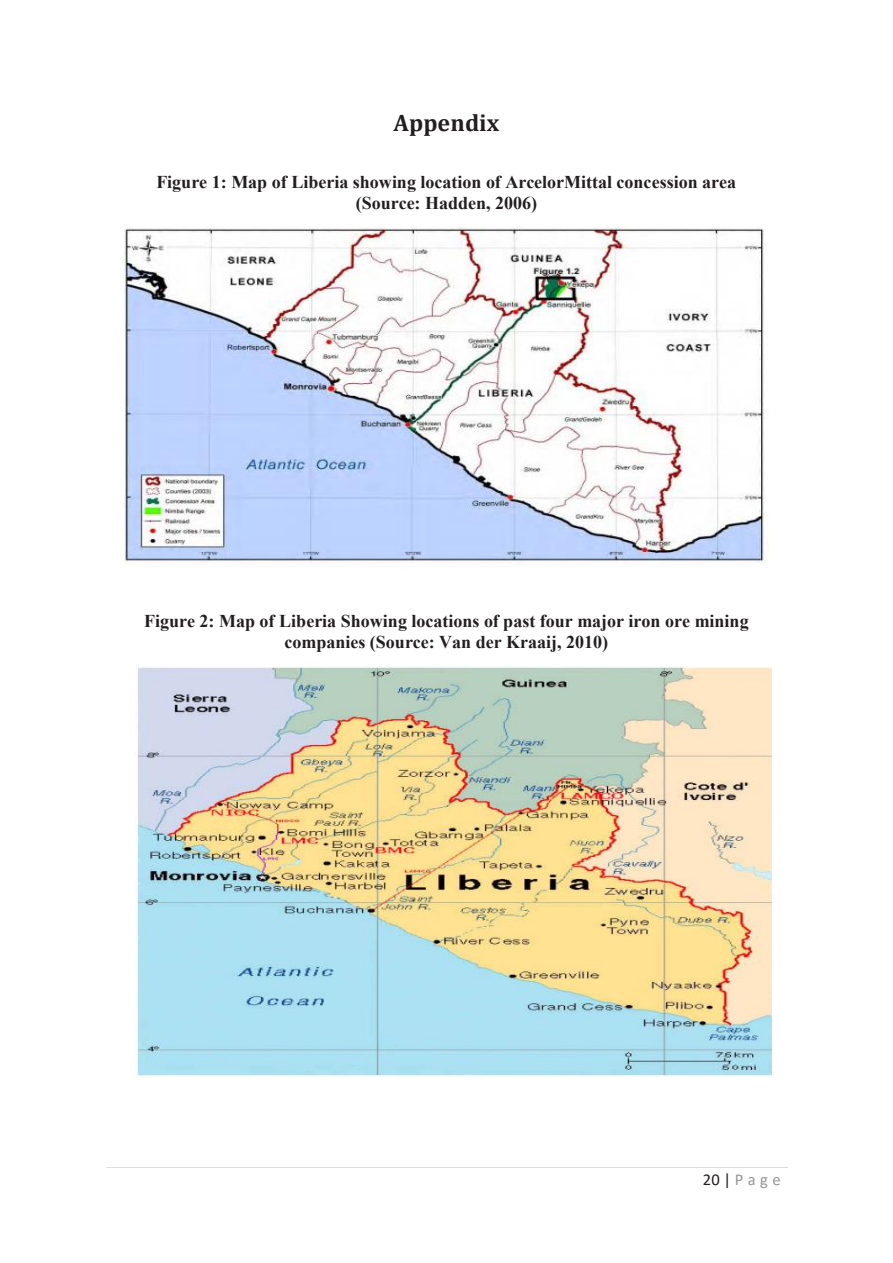
<style>
.page{position:relative;width:893px;height:1263px;background:#fff}
.page>*{position:absolute;margin:0;border:0;box-sizing:border-box;transform-origin:0 0}
.t1{font:700 24px "Cambria";color:#231f20}
.t2{font:700 18px/20.9px "Times New Roman";color:#231f20;text-align:center}
.t3{font:16.5px "Calibri";letter-spacing:.27em;color:#949698}
.s1{color:#231f20}
</style>
<div class="page">
<hr style="left:106px;top:1167px;width:681px;height:1px;background:#dcddde">
<img style="left:124px;top:228px;width:641px;height:335px">
<img style="left:135px;top:667px;width:636px;height:410px">
<h1 class="t1" style="left:394px;top:106px;width:107px">Appendix</h1>
<p class="t2" style="left:156px;top:171px;width:581px">Figure 1: Map of Liberia showing location of ArcelorMittal concession area (Source: Hadden, 2006)</p>
<p class="t2" style="left:144px;top:610px;width:606px">Figure 2: Map of Liberia Showing locations of past four major iron ore mining companies (Source: Van der Kraaij, 2010)</p>
<p class="t3" style="left:703px;top:1167px;width:79px"><span class="s1">20|</span> Page</p>
</div>
